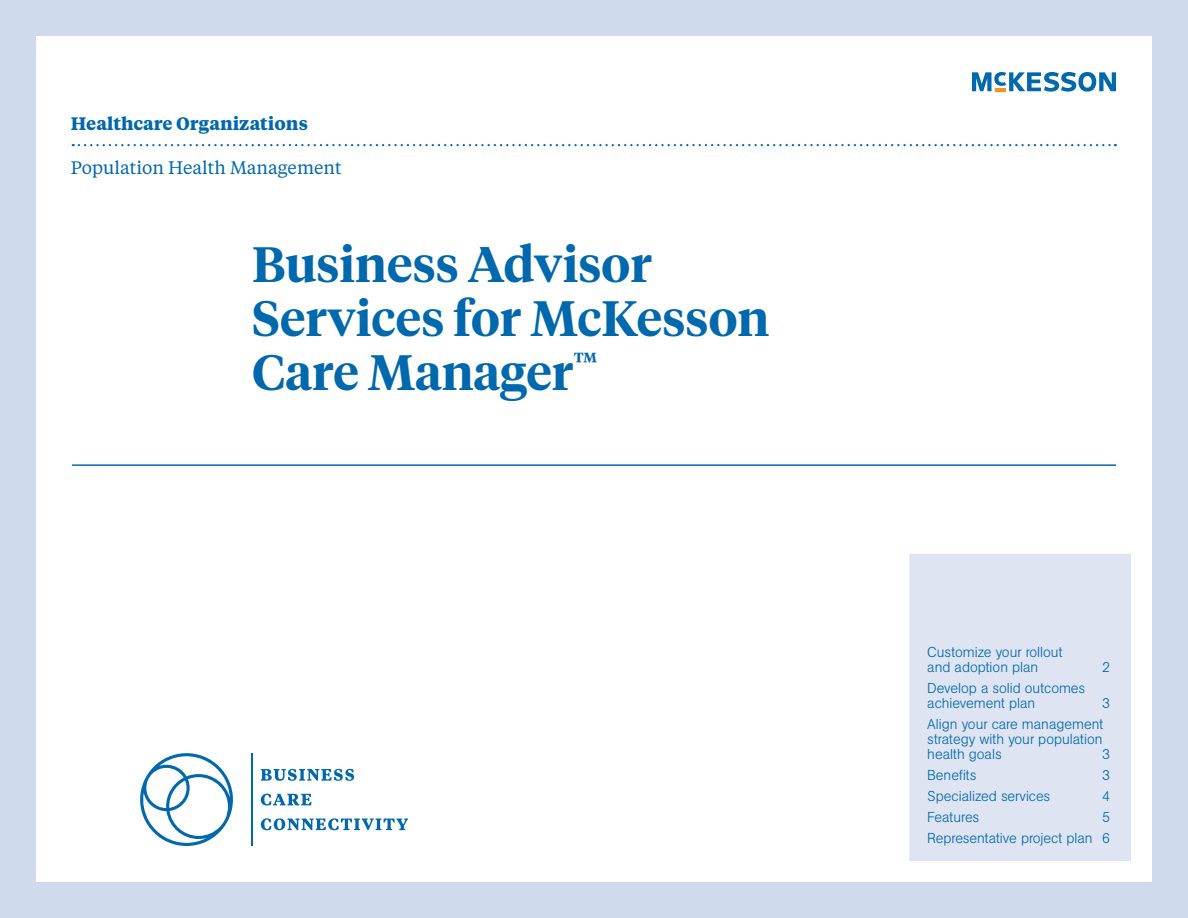
<style>
.page{position:relative;width:1188px;height:918px;background:#cfdaed}
.page>*{position:absolute;margin:0;border:0;box-sizing:border-box;transform-origin:0 0}
.t1{font:600 49.5px/54px "Tiempos Headline";color:#0068ac}
.t2{font:18px "Tiempos Text";color:#0068ac}
.t3{font:700 18px "Tiempos Text";color:#0068ac}
.t4{font:300 14.25px/15px "AG Book Pro";color:#0068ac}
</style>
<div class="page">
<div style="left:36px;top:36px;width:1116px;height:846px;background:#fff"></div>
<svg style="left:140px;top:753px;width:93px;height:93px"></svg>
<hr style="left:251px;top:753px;width:1px;height:93px;background:#0068ac">
<svg style="left:261px;top:769px;width:93px;height:12px"></svg>
<svg style="left:261px;top:794px;width:51px;height:12px"></svg>
<svg style="left:261px;top:818px;width:147px;height:12px"></svg>
<svg style="left:73px;top:144px;width:1043px;height:2px"></svg>
<svg style="left:972px;top:72px;width:144px;height:20px"></svg>
<div style="left:908px;top:552px;width:224px;height:311px;background:#dee4f2"></div>
<div style="left:906px;top:551px;width:228px;height:313px;border:3px solid #fff"></div>
<hr style="left:72px;top:464px;width:1044px;height:2px;background:#0068ac">
<p class="t3" style="left:71px;top:111px;width:239px">Healthcare Organizations</p>
<p class="t2" style="left:71px;top:155px;width:272px">Population Health Management</p>
<h1 class="t1" style="left:252px;top:235px;width:519px">Business Advisor<br>Services for McKesson<br>Care Manager<sup>™</sup></h1>
<p class="t4" style="left:927px;top:644px;width:137px">Customize your rollout and adoption plan</p>
<p class="t4" style="left:1102px;top:659px;width:10px">2</p>
<p class="t4" style="left:927px;top:680px;width:159px">Develop a solid outcomes achievement plan</p>
<p class="t4" style="left:927px;top:692px;width:184px;line-height:21px;text-indent:175px">3<br>Align your care management</p>
<p class="t4" style="left:927px;top:731px;width:177px">strategy with your population health goals</p>
<p class="t4" style="left:1102px;top:746px;width:10px">3</p>
<p class="t4" style="left:927px;top:767px;width:51px">Benefits</p>
<p class="t4" style="left:1102px;top:767px;width:10px">3</p>
<p class="t4" style="left:927px;top:788px;width:125px">Specialized services</p>
<p class="t4" style="left:1102px;top:788px;width:10px">4</p>
<p class="t4" style="left:927px;top:809px;width:53px">Features</p>
<p class="t4" style="left:927px;top:806px;width:184px;line-height:21px;text-align:right">5<br>Representative project plan 6</p>
</div>
